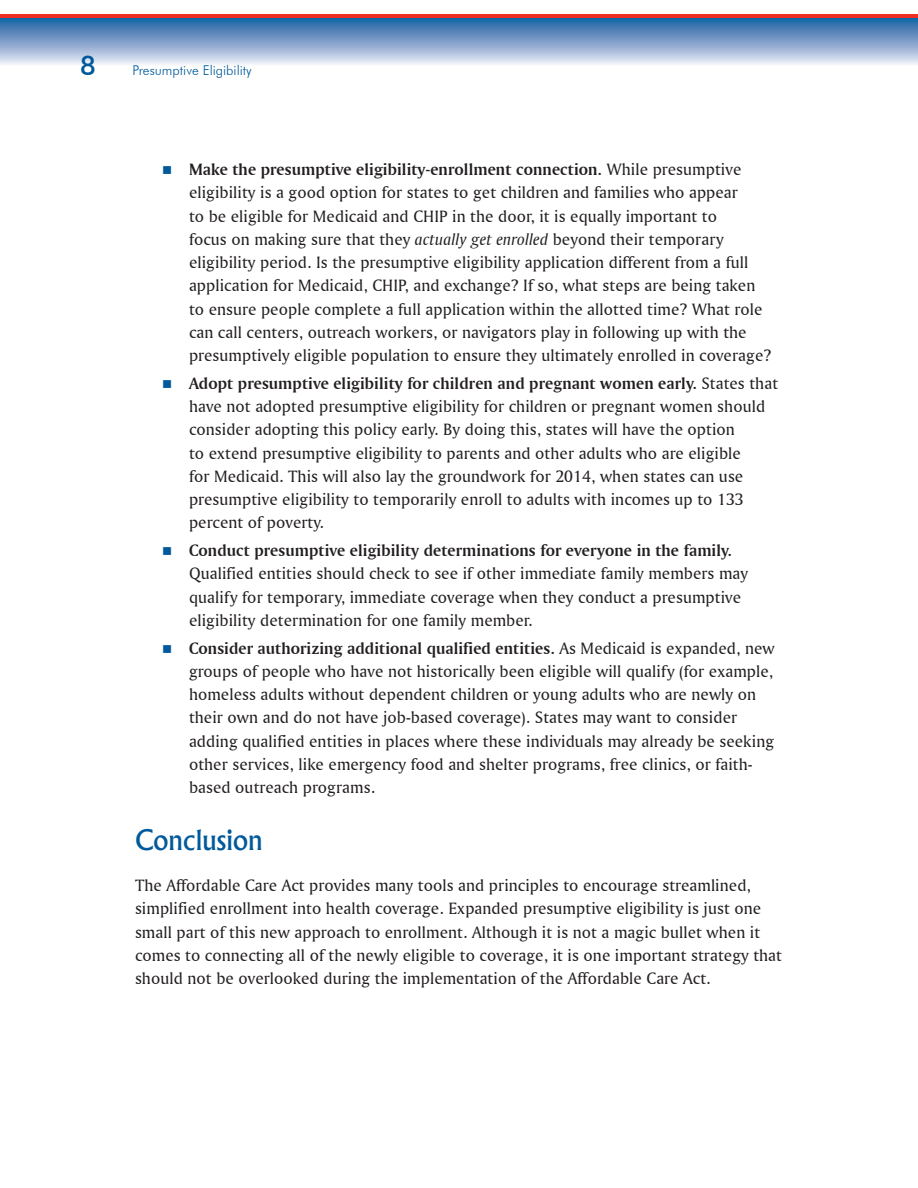
<style>
.page{position:relative;width:918px;height:1188px;background:#fff}
.page>*{position:absolute;margin:0;border:0;box-sizing:border-box;transform-origin:0 0}
.t1{font:500 27px "Albertus";letter-spacing:.005em;color:#00599b}
.t2{font:500 27px "Futura BT";color:#00599b}
.hanging_indent_2{font:17.25px/23.2px "Amerigo BT Roman A";letter-spacing:.005em;color:#231f20}
.body_text{font:17.25px/23.2px "Amerigo BT Roman A";letter-spacing:.005em;color:#231f20}
.t3{font:300 13.5px "Futura BT";color:#00599b}
.s1{font-family:"Amerigo BT Bold A"}
.s2{font-family:"Amerigo BT Italic A"}
</style>
<div class="page">
<svg style="left:0;top:18px;width:918px;height:47px;background:#81a3cb"></svg>
<hr style="left:0;top:14px;width:918px;height:4px;background:#ee2e22">
<h1 class="t2" style="left:80px;top:49px;width:18px">8</h1>
<p class="t3" style="left:132px;top:62px;width:121px">Presumptive Eligibility</p>
<p class="hanging_indent_2" style="left:189px;top:157px;width:584px"><span class="s1">Make the presumptive eligibility-enrollment connection.</span> While presumptive eligibility is a good option for states to get children and families who appear<br>to be eligible for Medicaid and CHIP in the door, it is equally important to<br>focus on making sure that they <span class="s2">actually get enrolled</span> beyond their temporary eligibility period. Is the presumptive eligibility application different from a full application for Medicaid, CHIP, and exchange? If so, what steps are being taken to ensure people complete a full application within the allotted time? What role can call centers, outreach workers, or navigators play in following up with the presumptively eligible population to ensure they ultimately enrolled in coverage?</p>
<p class="hanging_indent_2" style="left:189px;top:371px;width:591px"><span class="s1">Adopt presumptive eligibility for children and pregnant women early.</span> States that have not adopted presumptive eligibility for children or pregnant women should consider adopting this policy early. By doing this, states will have the option<br>to extend presumptive eligibility to parents and other adults who are eligible<br>for Medicaid. This will also lay the groundwork for 2014, when states can use presumptive eligibility to temporarily enroll to adults with incomes up to 133 percent of poverty.</p>
<p class="hanging_indent_2" style="left:189px;top:538px;width:561px"><span class="s1">Conduct presumptive eligibility determinations for everyone in the family.<br></span>Qualified entities should check to see if other immediate family members may qualify for temporary, immediate coverage when they conduct a presumptive eligibility determination for one family member.</p>
<p class="hanging_indent_2" style="left:189px;top:636px;width:587px"><span class="s1">Consider authorizing additional qualified entities.</span> As Medicaid is expanded, new groups of people who have not historically been eligible will qualify (for example, homeless adults without dependent children or young adults who are newly on their own and do not have job-based coverage). States may want to consider adding qualified entities in places where these individuals may already be seeking other services, like emergency food and shelter programs, free clinics, or faith&shy;based outreach programs.</p>
<p class="t1" style="left:135px;top:823px;width:129px">Conclusion</p>
<p class="body_text" style="left:135px;top:873px;width:649px">The Affordable Care Act provides many tools and principles to encourage streamlined, simplified enrollment into health coverage. Expanded presumptive eligibility is just one small part of this new approach to enrollment. Although it is not a magic bullet when it comes to connecting all of the newly eligible to coverage, it is one important strategy that should not be overlooked during the implementation of the Affordable Care Act.</p>
</div>
